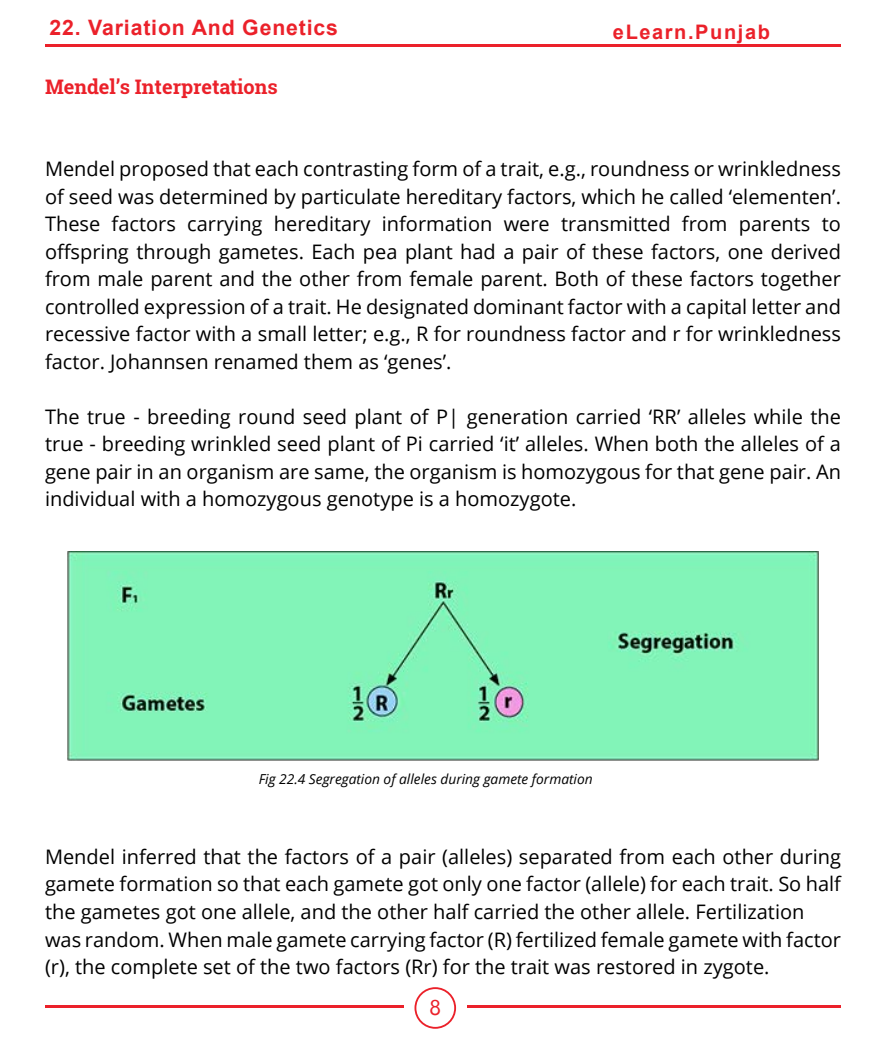
<style>
.page{position:relative;width:886px;height:1053px;background:#fff}
.page>*{position:absolute;margin:0;border:0;box-sizing:border-box;transform-origin:0 0}
.t1{font:700 21.25px "Arial";letter-spacing:.04em;color:#eb212a}
.t2{font:21.25px "Segoe UI";color:#eb212a}
.t3{font:20px/27.5px "Open Sans";color:#000;text-align:justify}
.t4{font:700 20px "Roboto Slab";color:#eb212a}
.t5{font:700 20px "Arial";letter-spacing:.08em;color:#eb212a}
.t6{font:italic 13.75px "Open Sans";color:#000}
</style>
<div class="page">
<hr style="left:45px;top:1005px;width:359px;height:2px;background:#eb212a">
<hr style="left:467px;top:1005px;width:374px;height:2px;background:#eb212a">
<svg style="left:414px;top:987px;width:42px;height:41px"></svg>
<div style="left:416px;top:988px;width:38px;height:38px;background:#fff;border-radius:50%"></div>
<hr style="left:45px;top:45px;width:796px;height:2px;background:#eb212a">
<img style="left:68px;top:551px;width:750px;height:209px">
<p class="t1" style="left:49px;top:12px;width:290px">22. Variation And Genetics</p>
<p class="t5" style="left:613px;top:18px;width:159px">eLearn.Punjab</p>
<p class="t4" style="left:45px;top:72px;width:234px">Mendel’s Interpretations</p>
<p class="t3" style="left:45px;top:154px;width:797px">Mendel proposed that each contrasting form of a trait, e.g., roundness or wrinkledness of seed was determined by particulate hereditary factors, which he called ‘elementen’.<br>These factors carrying hereditary information were transmitted from parents to offspring through gametes. Each pea plant had a pair of these factors, one derived from male parent and the other from female parent. Both of these factors together controlled expression of a trait. He designated dominant factor with a capital letter and recessive factor with a small letter; e.g., R for roundness factor and r for wrinkledness factor. Johannsen renamed them as ‘genes’.</p>
<p class="t3" style="left:45px;top:402px;width:797px">The true - breeding round seed plant of P| generation carried ‘RR’ alleles while the true - breeding wrinkled seed plant of Pi carried ‘it’ alleles. When both the alleles of a gene pair in an organism are same, the organism is homozygous for that gene pair. An individual with a homozygous genotype is a homozygote.</p>
<p class="t6" style="left:259px;top:769px;width:335px">Fig 22.4 Segregation of alleles during gamete formation</p>
<p class="t3" style="left:45px;top:842px;width:797px;text-align:left">Mendel inferred that the factors of a pair (alleles) separated from each other during gamete formation so that each gamete got only one factor (allele) for each trait. So half the gametes got one allele, and the other half carried the other allele. Fertilization was random. When male gamete carrying factor (R) fertilized female gamete with factor (r), the complete set of the two factors (Rr) for the trait was restored in zygote.</p>
<p class="t2" style="left:429px;top:990px;width:13px">8</p>
</div>
